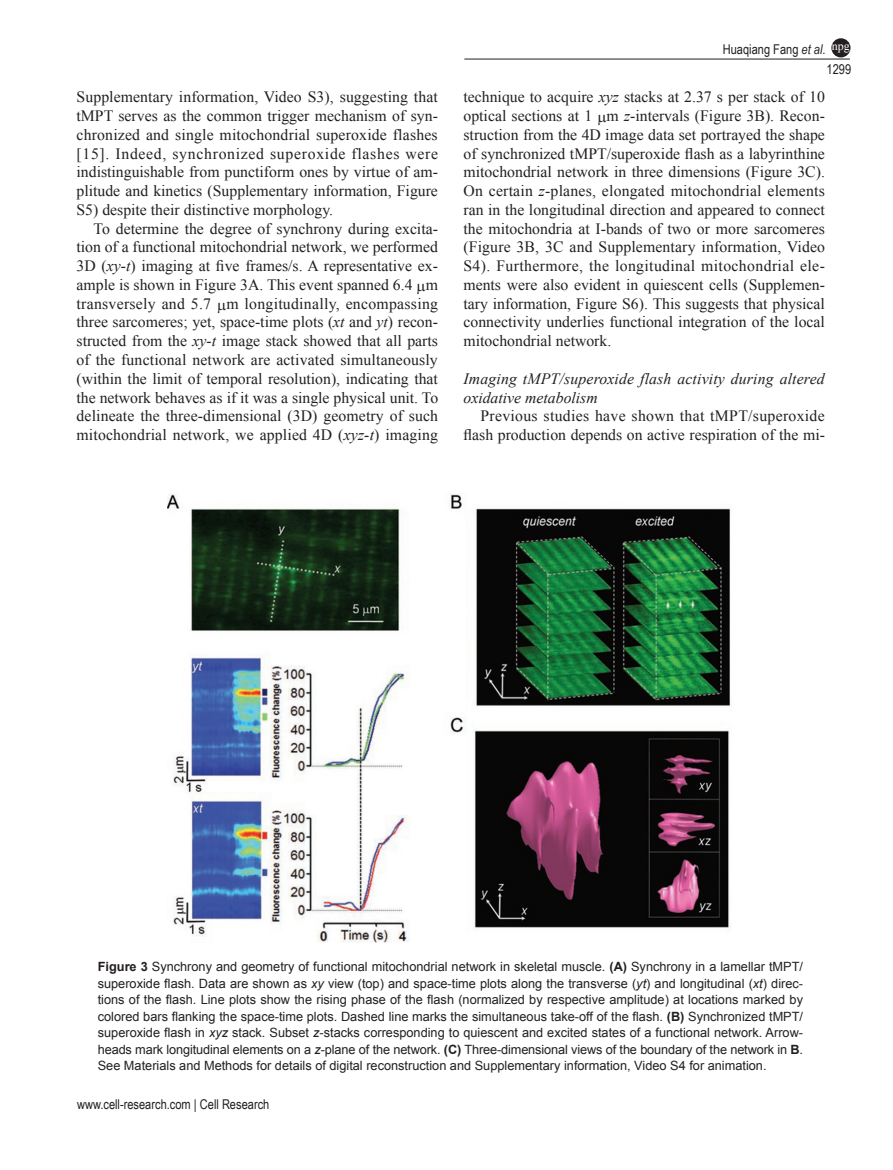
<style>
.page{position:relative;width:893px;height:1170px;background:#fff}
.page>*{position:absolute;margin:0;border:0;box-sizing:border-box;transform-origin:0 0}
.t1{font:15.75px/18.8px "Times New Roman PSMT2";color:#231f20;text-align:justify}
.t2{font:15.75px/18.8px "Times New Roman";color:#231f20;text-align:right}
.t3{font:15.75px/19px "Times New Roman PS Italic MT2";letter-spacing:.01em;color:#231f20}
.t4{font:13.5px "Arial Narrow 2";color:#231f20}
.t5{font:12.75px/16.5px "Arial";color:#231f20}
.t6{font:12.75px/16.5px "Arial MT2";color:#231f20}
.t7{font:12px "Times New Roman PSMT2";color:#fff}
.s1{font-family:"Arial Narrow";font-style:italic}
.s2{font-family:"Times New Roman PSMT2"}
.s3{font-family:"Times New Roman PS Italic MT2"}
.s4{font-weight:700}
.s5{font-family:"Arial MT2"}
.s6{font-style:italic}
.s7{font-family:"Arial";font-weight:700}
</style>
<div class="page">
<hr style="left:464px;top:59px;width:386px;height:1px;background:#231f20">
<div style="left:832px;top:39px;width:18px;height:18px;background:#231f20;border-radius:50%"></div>
<div style="left:831px;top:38px;width:19px;height:19px;border:2px solid #231f20;border-radius:50%"></div>
<img style="left:167px;top:494px;width:564px;height:448px">
<p class="t7" style="left:832px;top:38px;width:19px">npg</p>
<p class="t4" style="left:723px;top:40px;width:104px">Huaqiang Fang <span class="s1">et al</span>.</p>
<p class="t1" style="left:77px;top:88px;width:363px">Supplementary information, Video S3), suggesting that</p>
<p class="t2" style="left:77px;top:106px;width:363px">tMPT serves as the common trigger mechanism of syn<span class="s2">-</span></p>
<p class="t1" style="left:77px;top:125px;width:363px">chronized and single mitochondrial superoxide flashes [15]. Indeed, synchronized superoxide flashes were indistinguishable from punctiform ones by virtue of am&shy;plitude and kinetics (Supplementary information, Figure S5) despite their distinctive morphology.</p>
<p class="t1" style="left:77px;top:219px;width:363px;text-align:right">To determine the degree of synchrony during excita&shy;tion of a functional mitochondrial network, we performed</p>
<p class="t2" style="left:77px;top:256px;width:363px"><span class="s2">3D (</span><span class="s3">xy-t</span>) imaging at five frames/s. A representative ex<span class="s2">-</span></p>
<p class="t1" style="left:77px;top:275px;width:363px">ample is shown in Figure 3A. This event spanned 6.4 m transversely and 5.7 m longitudinally, encompassing three sarcomeres; yet, space-time plots (<span class="s3">xt</span> and <span class="s3">yt</span>) recon&shy;structed from the <span class="s3">xy-t</span> image stack showed that all parts of the functional network are activated simultaneously (within the limit of temporal resolution), indicating that the network behaves as if it was a single physical unit. To delineate the three-dimensional (3D) geometry of such mitochondrial network, we applied 4D (<span class="s3">xyz-t</span>) imaging</p>
<p class="t4" style="left:826px;top:59px;width:26px">1299</p>
<p class="t1" style="left:463px;top:87px;width:363px">technique to acquire <span class="s3">xyz</span> stacks at 2.37 s per stack of 10 optical sections at 1 m <span class="s3">z</span>-intervals (Figure 3B). Recon&shy;struction from the 4D image data set portrayed the shape</p>
<p class="t2" style="left:463px;top:144px;width:363px">of synchronized tMPT/superoxide flash as a labyrinthine</p>
<p class="t1" style="left:463px;top:162px;width:363px">mitochondrial network in three dimensions (Figure 3C).<br>On certain <span class="s3">z</span>-planes, elongated mitochondrial elements ran in the longitudinal direction and appeared to connect the mitochondria at I-bands of two or more sarcomeres (Figure 3B, 3C and Supplementary information, Video S4). Furthermore, the longitudinal mitochondrial ele&shy;ments were also evident in quiescent cells (Supplemen&shy;tary information, Figure S6). This suggests that physical connectivity underlies functional integration of the local mitochondrial network.</p>
<p class="t3" style="left:463px;top:368px;width:363px">Imaging tMPT/superoxide flash activity during altered oxidative metabolism</p>
<p class="t2" style="left:463px;top:406px;width:363px">Previous studies have shown that tMPT/superoxide flash production depends on active respiration of the mi<span class="s2">-</span></p>
<p class="t5" style="left:98px;top:958px;width:707px"><span class="s4">Figure 3</span> Synchrony and geometry of functional mitochondrial network in skeletal muscle. <span class="s4">(A)</span> Synchrony in a lamellar tMPT/ <span class="s5">superoxide flash. Data are shown as</span> <span class="s6">xy</span> view (top) and space-time plots along the transverse (<span class="s6">yt</span>) and longitudinal (<span class="s6">xt</span>) direc-</p>
<p class="t6" style="left:98px;top:991px;width:707px">tions of the flash. Line plots show the rising phase of the flash (normalized by respective amplitude) at locations marked by colored bars flanking the space-time plots. Dashed line marks the simultaneous take-off of the flash. <span class="s7">(B)</span> Synchronized tMPT/</p>
<p class="t5" style="left:98px;top:1024px;width:707px;text-align:justify"><span class="s5">superoxide flash in</span> <span class="s6">xyz</span> stack. Subset <span class="s6">z</span>-stacks corresponding to quiescent and excited states of a functional network. Arrow&shy;heads mark longitudinal elements on a <span class="s6">z</span>-plane of the network. <span class="s4">(C)</span> Three-dimensional views of the boundary of the network in <span class="s4">B</span>.<br>See Materials and Methods for details of digital reconstruction and Supplementary information, Video S4 for animation.</p>
<p class="t4" style="left:77px;top:1094px;width:194px">www.cell-research.com | Cell Research</p>
</div>
